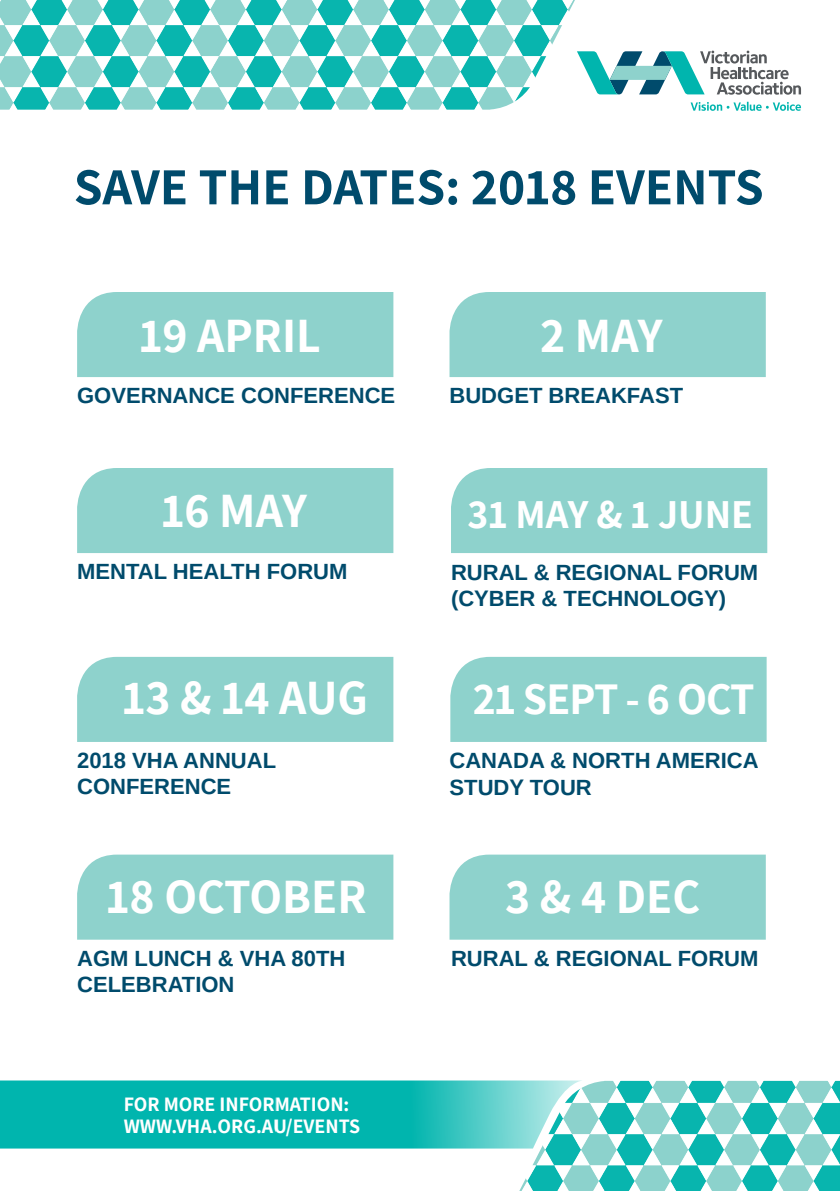
<style>
.page{position:relative;width:840px;height:1191px;background:#fff}
.page>*{position:absolute;margin:0;border:0;box-sizing:border-box;transform-origin:0 0}
.t1{font:700 52px "Assistant";color:#004b6c}
.t2{font:700 48px "Assistant";color:#fff}
.t3{font:700 44px "Assistant";letter-spacing:-.02em;color:#fff}
.t4{font:700 40px "Assistant";color:#fff}
.t5{font:700 22px/26.4px "Arimo";color:#004b6c}
.t6{font:700 20px/22.2px "Assistant";color:#fff}
</style>
<div class="page">
<div style="left:0;top:1080px;width:276px;height:68px;background:#00b5ae"></div>
<div style="left:77px;top:292px;width:316px;height:85px;background:#8ed2cc"></div>
<div style="left:77px;top:468px;width:316px;height:85px;background:#8ed2cc"></div>
<div style="left:77px;top:657px;width:316px;height:85px;background:#8ed2cc"></div>
<div style="left:77px;top:854px;width:316px;height:85px;background:#8ed2cc"></div>
<div style="left:449px;top:854px;width:316px;height:85px;background:#8ed2cc"></div>
<div style="left:450px;top:657px;width:316px;height:85px;background:#8ed2cc"></div>
<div style="left:451px;top:468px;width:315px;height:85px;background:#8ed2cc"></div>
<div style="left:449px;top:292px;width:316px;height:85px;background:#8ed2cc"></div>
<svg style="left:693px;top:110px;width:107px;height:1px"></svg>
<svg style="left:577px;top:50px;width:225px;height:60px"></svg>
<img style="left:0;top:0;width:575px;height:110px">
<svg style="left:276px;top:1080px;width:242px;height:69px;background:#1fbdb7"></svg>
<img style="left:518px;top:1080px;width:321px;height:111px">
<h1 class="t1" style="left:74px;top:151px;width:600px">SAVE THE DATES: 2018 EVENTS</h1>
<h2 class="t2" style="left:139px;top:303px;width:183px">19 APRIL</h2>
<h2 class="t2" style="left:540px;top:303px;width:124px">2 MAY</h2>
<p class="t5" style="left:77px;top:383px;width:319px">GOVERNANCE CONFERENCE</p>
<p class="t5" style="left:449px;top:383px;width:235px">BUDGET BREAKFAST</p>
<h2 class="t2" style="left:161px;top:478px;width:147px">16 MAY</h2>
<h3 class="t4" style="left:467px;top:487px;width:287px">31 MAY &amp; 1 JUNE</h3>
<p class="t5" style="left:77px;top:559px;width:272px">MENTAL HEALTH FORUM</p>
<p class="t5" style="left:451px;top:559px;width:308px">RURAL &amp; REGIONAL FORUM (CYBER &amp; TECHNOLOGY)</p>
<h2 class="t2" style="left:122px;top:665px;width:247px">13 &amp; 14 AUG</h2>
<h3 class="t3" style="left:472px;top:669px;width:283px">21 SEPT - 6 OCT</h3>
<p class="t5" style="left:77px;top:747px;width:200px">2018 VHA ANNUAL<br>CONFERENCE</p>
<p class="t5" style="left:449px;top:748px;width:310px">CANADA &amp; NORTH AMERICA<br>STUDY TOUR</p>
<h2 class="t2" style="left:107px;top:864px;width:261px">18 OCTOBER</h2>
<h2 class="t2" style="left:505px;top:864px;width:196px">3 &amp; 4 DEC</h2>
<p class="t5" style="left:77px;top:945px;width:270px">AGM LUNCH &amp; VHA 80TH<br>CELEBRATION</p>
<p class="t5" style="left:451px;top:945px;width:309px">RURAL &amp; REGIONAL FORUM</p>
<p class="t6" style="left:124px;top:1092px;width:238px">FOR MORE INFORMATION:<br>WWW.VHA.ORG.AU/EVENTS</p>
</div>
